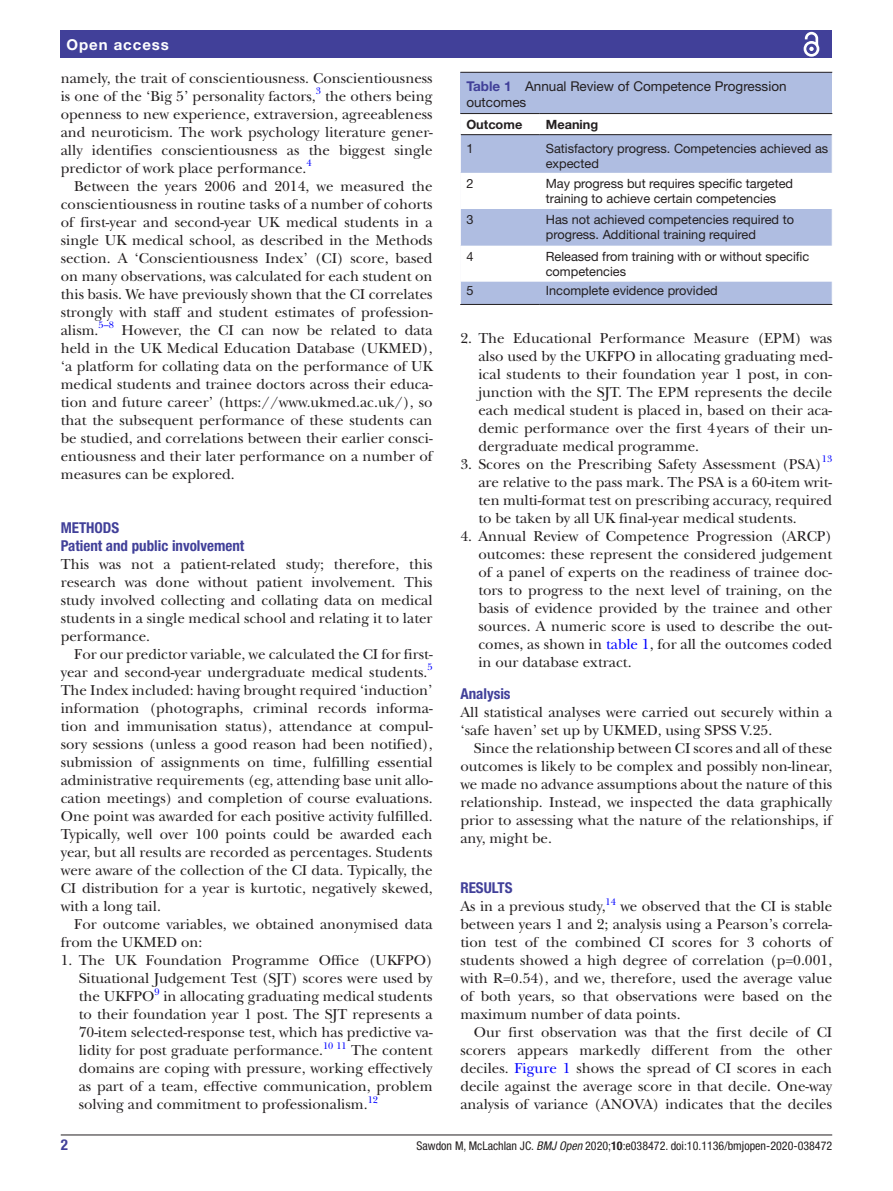
<style>
.page{position:relative;width:893px;height:1191px;background:#fff}
.page>*{position:absolute;margin:0;border:0;box-sizing:border-box;transform-origin:0 0}
.t1{font:15px/18px "New Baskerville";color:#231f20;text-align:justify}
.t2{font:700 condensed 15px/18px "Helvetica Neue LT Std";color:#414099}
.t3{font:700 15px "Helvetica Neue LT Std";letter-spacing:.065em;color:#fff}
.t4{font:13.5px/16.5px "Helvetica Neue LT Std";color:#231f20}
.t5{font:12.75px/15.3px "Helvetica Neue LT Std";color:#231f20}
.t6{font:700 12.75px "Helvetica Neue LT Std";color:#231f20}
.t7{font:condensed 12px "Helvetica Neue LT Std";color:#231f20}
.t8{font:9.9px "New Baskerville";color:#00f}
.s1{font-weight:700;color:#414099}
.s2{color:#00f}
.s3{font-style:italic}
.s4{font-weight:700}
</style>
<div class="page">
<hr style="left:61px;top:1134px;width:771px;height:1px;background:#231f20">
<div style="left:61px;top:31px;width:771px;height:27px;background:#414099"></div>
<svg style="left:803px;top:31px;width:17px;height:26px"></svg>
<div style="left:460px;top:73px;width:372px;height:232px;background:#afbde1"></div>
<hr style="left:460px;top:72px;width:372px;height:1px;background:#231f20">
<div style="left:461px;top:114px;width:371px;height:20px;background:#fff"></div>
<svg style="left:461px;top:135px;width:371px;height:169px"></svg>
<hr style="left:460px;top:113px;width:80px;height:1px;background:#231f20">
<hr style="left:460px;top:134px;width:80px;height:1px;background:#231f20">
<hr style="left:540px;top:113px;width:292px;height:1px;background:#231f20">
<hr style="left:540px;top:134px;width:292px;height:1px;background:#231f20">
<hr style="left:460px;top:304px;width:80px;height:1px;background:#231f20">
<hr style="left:540px;top:304px;width:292px;height:1px;background:#231f20">
<svg style="left:460px;top:114px;width:1px;height:21px"></svg>
<hr style="left:460px;top:135px;width:1px;height:38px;background:#fff">
<hr style="left:460px;top:173px;width:1px;height:36px;background:#fff">
<hr style="left:460px;top:209px;width:1px;height:36px;background:#fff">
<hr style="left:460px;top:245px;width:1px;height:37px;background:#fff">
<svg style="left:460px;top:282px;width:1px;height:22px"></svg>
<p class="t3" style="left:66px;top:35px;width:104px">Open access</p>
<p class="t1" style="left:61px;top:69px;width:373px">namely, the trait of conscientiousness. Conscientiousness is one of the ‘Big 5’ personality factors,</p>
<p class="t8" style="left:316px;top:85px;width:7px">3</p>
<p class="t1" style="left:61px;top:87px;width:373px;text-indent:264px">the others being openness to new experience, extraversion, agreeableness and neuroticism. The work psychology literature gener&shy;ally identifies conscientiousness as the biggest single predictor of work place performance.</p>
<p class="t8" style="left:306px;top:157px;width:7px">4</p>
<p class="t1" style="left:61px;top:177px;width:373px;text-indent:14px">Between the years 2006 and 2014, we measured the conscientiousness in routine tasks of a number of cohorts of first-year and second-year UK medical students in a single UK medical school, as described in the Methods section. A ‘Conscientiousness Index’ (CI) score, based on many observations, was calculated for each student on this basis. We have previously shown that the CI correlates strongly with staff and student estimates of profession&shy;alism.</p>
<p class="t8" style="left:99px;top:319px;width:17px">5–8</p>
<p class="t1" style="left:61px;top:321px;width:373px;text-indent:61px">However, the CI can now be related to data held in the UK Medical Education Database (UKMED), ‘a platform for collating data on the performance of UK medical students and trainee doctors across their educa&shy;tion and future career’ (https://www.ukmed.ac.uk/), so that the subsequent performance of these students can be studied, and correlations between their earlier consci&shy;entiousness and their later performance on a number of measures can be explored.</p>
<p class="t2" style="left:61px;top:518px;width:185px">METHODS<br>Patient and public involvement</p>
<p class="t1" style="left:61px;top:555px;width:373px">This was not a patient-related study; therefore, this research was done without patient involvement. This study involved collecting and collating data on medical students in a single medical school and relating it to later performance.</p>
<p class="t1" style="left:61px;top:645px;width:373px;text-indent:14px">For our predictor variable, we calculated the CI for first&shy;year and second-year undergraduate medical students.</p>
<p class="t8" style="left:427px;top:661px;width:7px">5</p>
<p class="t1" style="left:61px;top:681px;width:373px">The Index included: having brought required ‘induction’ information (photographs, criminal records informa&shy;tion and immunisation status), attendance at compul&shy;sory sessions (unless a good reason had been notified), submission of assignments on time, fulfilling essential administrative requirements (eg, attending base unit allo&shy;cation meetings) and completion of course evaluations.<br>One point was awarded for each positive activity fulfilled.<br>Typically, well over 100 points could be awarded each year, but all results are recorded as percentages. Students were aware of the collection of the CI data. Typically, the CI distribution for a year is kurtotic, negatively skewed, with a long tail.</p>
<p class="t1" style="left:61px;top:915px;width:373px;text-indent:14px">For outcome variables, we obtained anonymised data from the UKMED on:</p>
<p class="t1" style="left:79px;top:951px;width:355px;text-indent:-18px">1. The UK Foundation Programme Office (UKFPO)<br>Situational Judgement Test (SJT) scores were used by the UKFPO<sup>9</sup> in allocating graduating medical students to their foundation year 1 post. The SJT represents a 70-item selected-response test, which has predictive va&shy;lidity for post graduate performance.</p>
<p class="t8" style="left:323px;top:1039px;width:25px">10 11</p>
<p class="t1" style="left:79px;top:1041px;width:355px;text-indent:273px">The content domains are coping with pressure, working effectively as part of a team, effective communication, problem solving and commitment to professionalism.</p>
<p class="t8" style="left:368px;top:1093px;width:12px">12</p>
<p class="t4" style="left:466px;top:77px;width:322px"><span class="s1">Table 1</span> Annual Review of Competence Progression outcomes</p>
<p class="t6" style="left:466px;top:116px;width:57px">Outcome</p>
<p class="t6" style="left:546px;top:116px;width:54px">Meaning</p>
<p class="t5" style="left:466px;top:140px;width:9px">1</p>
<p class="t5" style="left:546px;top:140px;width:284px">Satisfactory progress. Competencies achieved as expected</p>
<p class="t5" style="left:466px;top:175px;width:9px">2</p>
<p class="t5" style="left:546px;top:175px;width:249px">May progress but requires specific targeted training to achieve certain competencies</p>
<p class="t5" style="left:466px;top:212px;width:9px">3</p>
<p class="t5" style="left:546px;top:212px;width:250px">Has not achieved competencies required to progress. Additional training required</p>
<p class="t5" style="left:466px;top:248px;width:9px">4</p>
<p class="t5" style="left:546px;top:248px;width:265px">Released from training with or without specific competencies</p>
<p class="t5" style="left:466px;top:283px;width:9px">5</p>
<p class="t5" style="left:546px;top:283px;width:173px">Incomplete evidence provided</p>
<p class="t1" style="left:478px;top:329px;width:355px;text-indent:-18px">2. The Educational Performance Measure (EPM) was also used by the UKFPO in allocating graduating med&shy;ical students to their foundation year 1 post, in con&shy;junction with the SJT. The EPM represents the decile each medical student is placed in, based on their aca&shy;demic performance over the first 4years of their un&shy;dergraduate medical programme.</p>
<p class="t1" style="left:460px;top:455px;width:363px">3. Scores on the Prescribing Safety Assessment (PSA)</p>
<p class="t8" style="left:822px;top:453px;width:12px">13</p>
<p class="t1" style="left:478px;top:473px;width:355px">are relative to the pass mark. The PSA is a 60-item writ&shy;ten multi-format test on prescribing accuracy, required to be taken by all UK final-year medical students.</p>
<p class="t1" style="left:478px;top:527px;width:355px;text-indent:-18px">4. Annual Review of Competence Progression (ARCP) outcomes: these represent the considered judgement of a panel of experts on the readiness of trainee doc&shy;tors to progress to the next level of training, on the basis of evidence provided by the trainee and other sources. A numeric score is used to describe the out&shy;comes, as shown in <span class="s2">table 1</span>, for all the outcomes coded in our database extract.</p>
<p class="t2" style="left:460px;top:684px;width:52px">Analysis</p>
<p class="t1" style="left:460px;top:703px;width:373px">All statistical analyses were carried out securely within a ‘safe haven’ set up by UKMED, using SPSS V.25.</p>
<p class="t1" style="left:460px;top:739px;width:373px;text-indent:14px">Since the relationship between CI scores and all of these outcomes is likely to be complex and possibly non-linear, we made no advance assumptions about the nature of this relationship. Instead, we inspected the data graphically prior to assessing what the nature of the relationships, if any, might be.</p>
<p class="t2" style="left:460px;top:878px;width:54px">RESULTS</p>
<p class="t1" style="left:460px;top:897px;width:147px">As in a previous study,</p>
<p class="t8" style="left:606px;top:895px;width:12px">14</p>
<p class="t1" style="left:460px;top:897px;width:373px;text-indent:160px">we observed that the CI is stable between years 1 and 2; analysis using a Pearson’s correla&shy;tion test of the combined CI scores for 3 cohorts of students showed a high degree of correlation (p=0.001, with R=0.54), and we, therefore, used the average value of both years, so that observations were based on the maximum number of data points.</p>
<p class="t1" style="left:460px;top:1023px;width:373px;text-indent:14px">Our first observation was that the first decile of CI scorers appears markedly different from the other deciles. <span class="s2">Figure 1</span> shows the spread of CI scores in each decile against the average score in that decile. One-way analysis of variance (ANOVA) indicates that the deciles</p>
<p class="t2" style="left:61px;top:1135px;width:9px">2</p>
<p class="t7" style="left:416px;top:1138px;width:417px">Sawdon M, McLachlan JC. <span class="s3">BMJ Open</span> 2020;<span class="s4">10</span>:e038472. doi:10.1136/bmjopen-2020-038472</p>
</div>
